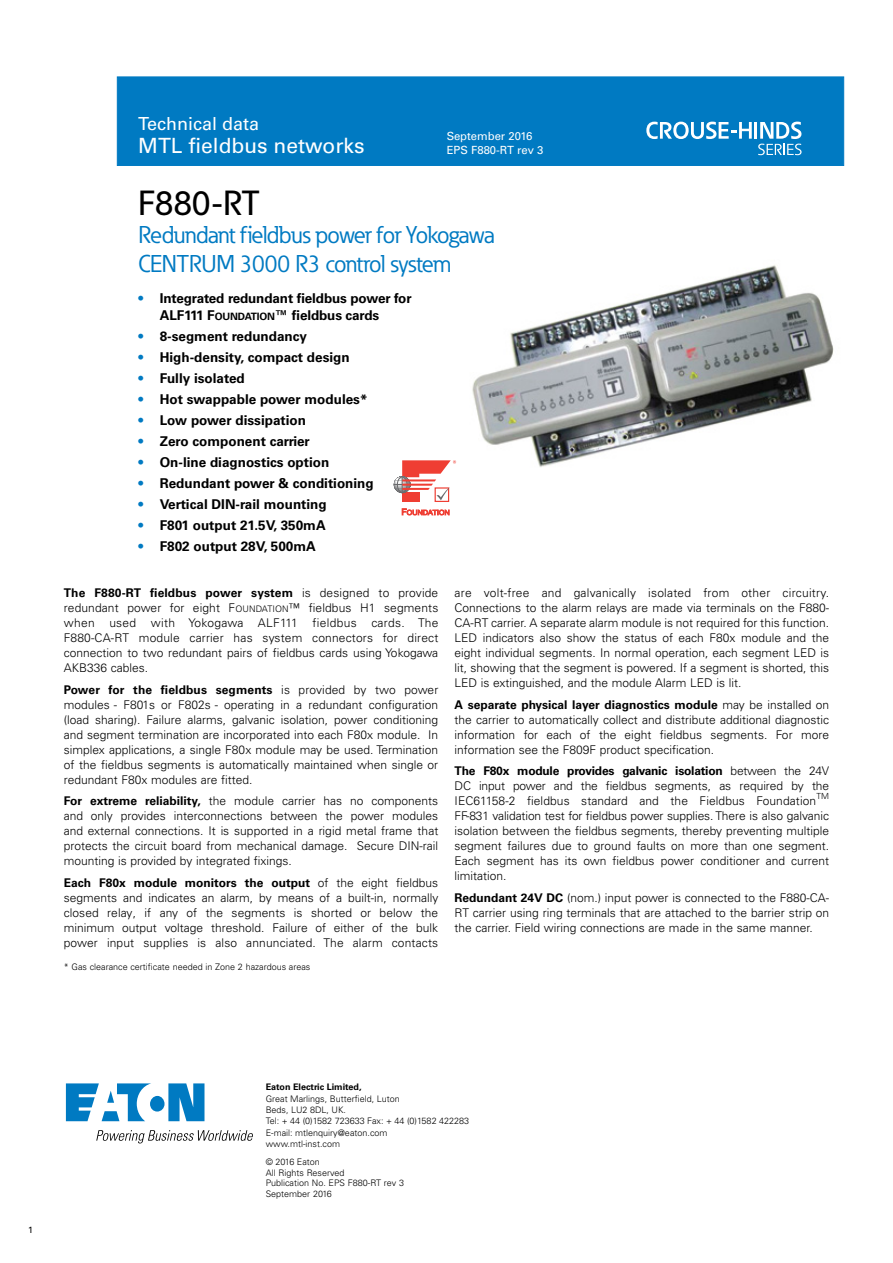
<style>
.page{position:relative;width:893px;height:1263px;background:#fff}
.page>*{position:absolute;margin:0;border:0;box-sizing:border-box;transform-origin:0 0}
.t1{font:500 34.5px "Eaton";letter-spacing:-.01em;color:#000}
.t2{font:24px/28.8px "Eaton";letter-spacing:-.03em;color:#007ac2}
.t3{font:21px "Univers LT Pro 55 Roman";color:#fff}
.t4{font:18px "Univers LT Pro 55 Roman";color:#fff}
.t5{font:700 13.5px/16.5px "Univers LT Pro 65";color:#000}
.t6{font:300 12px/15px "Univers LT Pro 45";color:#000;text-align:justify}
.t7{font:700 12px "Univers LT Pro 65";color:#000}
.t8{font:700 12px "Univers LT Pro 65";letter-spacing:-.02em;color:#000}
.t9{font:11.25px/14.2px "Univers LT Pro 55 Roman";color:#fff}
.t10{font:300 9px/11.2px "Univers LT Pro 45";color:#000}
.t11{font:700 9px "Univers LT Pro 65";color:#000}
.t12{font:9px "Univers LT Pro 55 Roman";color:#000}
.t13{font:300 8.4px "Univers LT Pro 45";color:#000}
.s1{color:#007ac2}
.s2{font-style:inherit}
.s3{font-size:10.2px}
.s4{font-family:"Univers LT Pro 45";font-weight:300}
.s5{font-size:9px}
.s6{font-family:"Univers LT Pro 65";font-weight:700}
</style>
<div class="page">
<div style="left:117px;top:77px;width:727px;height:89px;background:#007ac2"></div>
<svg style="left:646px;top:122px;width:155px;height:33px"></svg>
<svg style="left:66px;top:1083px;width:138px;height:38px"></svg>
<svg style="left:96px;top:1130px;width:157px;height:13px"></svg>
<img style="left:472px;top:265px;width:362px;height:202px">
<div style="left:402px;top:492px;width:17px;height:10px;background:#ef3e33"></div>
<div style="left:435px;top:487px;width:14px;height:15px;border:1px solid #ef3e33"></div>
<svg style="left:402px;top:509px;width:47px;height:6px"></svg>
<svg style="left:394px;top:460px;width:62px;height:40px"></svg>
<h3 class="t4" style="left:138px;top:113px;width:122px">Technical data</h3>
<h3 class="t3" style="left:138px;top:133px;width:228px">MTL fieldbus networks</h3>
<p class="t9" style="left:447px;top:129px;width:98px">September 2016<br>EPS F880-RT rev 3</p>
<h1 class="t1" style="left:138px;top:181px;width:123px">F880-RT</h1>
<h2 class="t2" style="left:138px;top:221px;width:358px">Redundant fieldbus power for Yokogawa<br>CENTRUM 3000 R3 control system</h2>
<p class="t5" style="left:160px;top:290px;width:253px;text-indent:-21px"><span class="s1">•</span> Integrated redundant fieldbus power for<br>ALF111 <span class="s2">F</span><span class="s3">OUNDATION</span>™ fieldbus cards</p>
<p class="t5" style="left:138px;top:328px;width:170px"><span class="s1">•</span> 8-segment redundancy</p>
<p class="t5" style="left:138px;top:349px;width:213px"><span class="s1">•</span> High-density, compact design</p>
<p class="t5" style="left:138px;top:370px;width:108px"><span class="s1">•</span> Fully isolated</p>
<p class="t5" style="left:138px;top:391px;width:230px"><span class="s1">•</span> Hot swappable power modules*</p>
<p class="t5" style="left:138px;top:412px;width:169px"><span class="s1">•</span> Low power dissipation</p>
<p class="t5" style="left:138px;top:433px;width:173px"><span class="s1">•</span> Zero component carrier</p>
<p class="t5" style="left:138px;top:454px;width:192px"><span class="s1">•</span> On-line diagnostics option</p>
<p class="t5" style="left:138px;top:475px;width:237px"><span class="s1">•</span> Redundant power &amp; conditioning</p>
<p class="t5" style="left:138px;top:496px;width:190px"><span class="s1">•</span> Vertical DIN-rail mounting</p>
<p class="t5" style="left:138px;top:517px;width:189px"><span class="s1">•</span> F801 output 21.5V, 350mA</p>
<p class="t5" style="left:138px;top:538px;width:179px"><span class="s1">•</span> F802 output 28V, 500mA</p>
<p class="t7" style="left:64px;top:586px;width:376px">The F880-RT fieldbus power system <span class="s4">is designed to provide</span></p>
<p class="t6" style="left:64px;top:601px;width:376px">redundant power for eight <span class="s2">F</span><span class="s5">OUNDATION</span><span class="s2">™</span> fieldbus H1 segments when used with Yokogawa ALF111 fieldbus cards. The F880-CA-RT module carrier has system connectors for direct connection to two redundant pairs of fieldbus cards using Yokogawa AKB336 cables.</p>
<p class="t7" style="left:64px;top:682px;width:376px">Power for the fieldbus segments <span class="s4">is provided by two power</span></p>
<p class="t6" style="left:64px;top:697px;width:376px">modules - F801s or F802s - operating in a redundant configuration (load sharing). Failure alarms, galvanic isolation, power conditioning and segment termination are incorporated into each F80x module. In simplex applications, a single F80x module may be used. Termination of the fieldbus segments is automatically maintained when single or redundant F80x modules are fitted.</p>
<p class="t6" style="left:64px;top:793px;width:376px"><span class="s6">For extreme reliability,</span> the module carrier has no components and only provides interconnections between the power modules and external connections. It is supported in a rigid metal frame that protects the circuit board from mechanical damage. Secure DIN-rail mounting is provided by integrated fixings.</p>
<p class="t7" style="left:64px;top:875px;width:376px">Each F80x module monitors the output <span class="s4">of the eight fieldbus</span></p>
<p class="t6" style="left:64px;top:890px;width:376px">segments and indicates an alarm, by means of a built-in, normally closed relay, if any of the segments is shorted or below the minimum output voltage threshold. Failure of either of the bulk power input supplies is also annunciated. The alarm contacts</p>
<p class="t10" style="left:64px;top:961px;width:248px">* Gas clearance certificate needed in Zone 2 hazardous areas</p>
<p class="t6" style="left:455px;top:586px;width:376px">are volt-free and galvanically isolated from other circuitry.<br>Connections to the alarm relays are made via terminals on the F880- CA-RT carrier. A separate alarm module is not required for this function.<br>LED indicators also show the status of each F80x module and the eight individual segments. In normal operation, each segment LED is lit, showing that the segment is powered. If a segment is shorted, this LED is extinguished, and the module Alarm LED is lit.</p>
<p class="t7" style="left:455px;top:697px;width:376px">A separate physical layer diagnostics module <span class="s4">may be installed on</span></p>
<p class="t6" style="left:455px;top:712px;width:376px">the carrier to automatically collect and distribute additional diagnostic information for each of the eight fieldbus segments. For more information see the F809F product specification.</p>
<p class="t8" style="left:455px;top:764px;width:376px">The F80x module provides galvanic isolation <span class="s4">between the 24V</span></p>
<p class="t6" style="left:455px;top:778px;width:376px">DC input power and the fieldbus segments, as required by the<br>IEC61158-2 fieldbus standard and the Fieldbus Foundation</p>
<p class="t13" style="left:816px;top:791px;width:14px">TM</p>
<p class="t6" style="left:455px;top:808px;width:376px">FF-831 validation test for fieldbus power supplies. There is also galvanic isolation between the fieldbus segments, thereby preventing multiple segment failures due to ground faults on more than one segment.<br>Each segment has its own fieldbus power conditioner and current limitation.</p>
<p class="t6" style="left:455px;top:890px;width:376px"><span class="s6">Redundant 24V DC</span> (nom.) input power is connected to the F880-CA-RT carrier using ring terminals that are attached to the barrier strip on the carrier. Field wiring connections are made in the same manner.</p>
<p class="t12" style="left:28px;top:1225px;width:7px">1</p>
<p class="t11" style="left:266px;top:1082px;width:97px">Eaton Electric Limited,</p>
<p class="t10" style="left:266px;top:1093px;width:205px">Great Marlings, Butterfield, Luton<br>Beds, LU2 8DL, UK.<br>Tel: + 44 (0)1582 723633 Fax: + 44 (0)1582 422283<br>E-mail: mtlenquiry@eaton.com<br>www.mtl-inst.com</p>
<p class="t10" style="left:266px;top:1156px;width:140px;line-height:10.8px">© 2016 Eaton<br>All Rights Reserved<br>Publication No. EPS F880-RT rev 3<br>September 2016</p>
</div>
